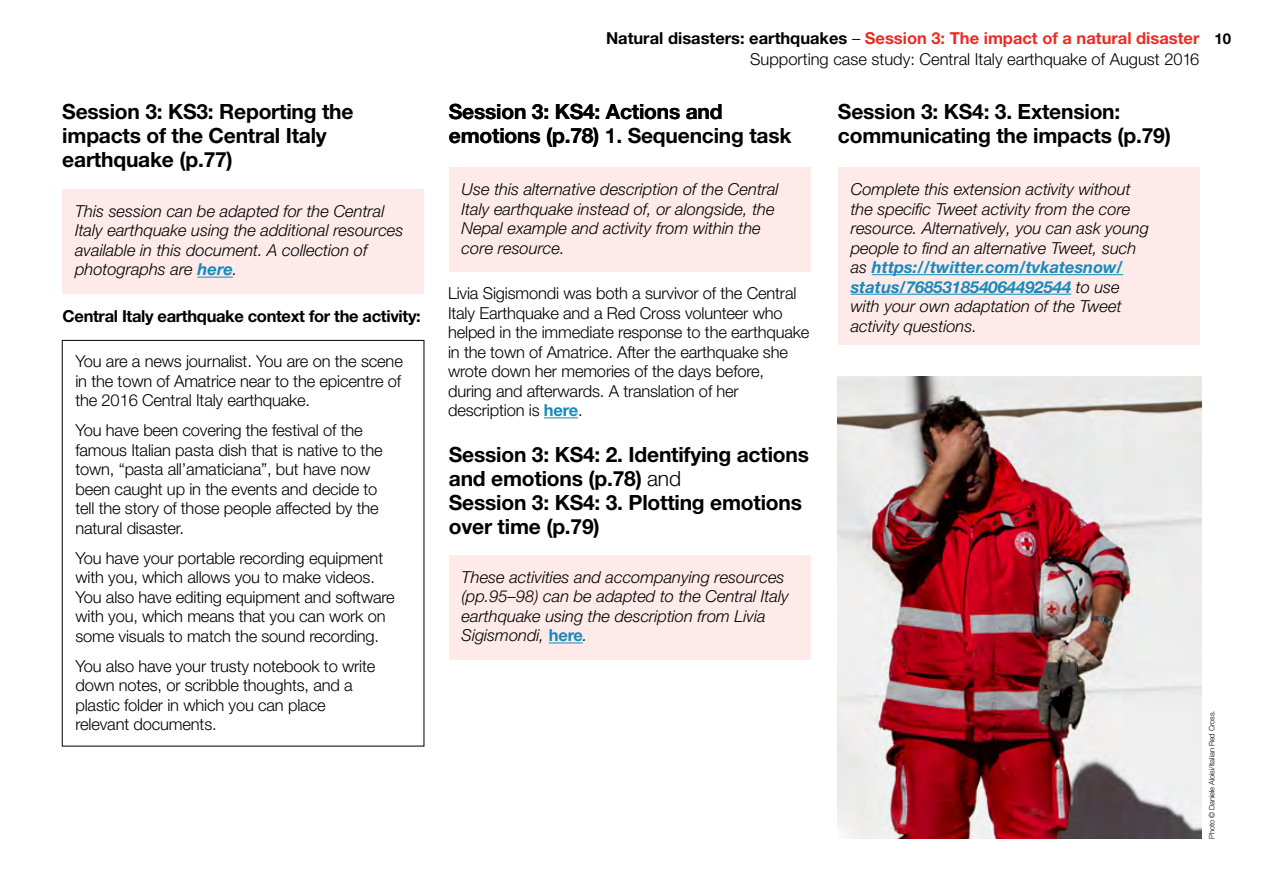
<style>
.page{position:relative;width:1263px;height:893px;background:#fff}
.page>*{position:absolute;margin:0;border:0;box-sizing:border-box;transform-origin:0 0}
.t1{font:700 21px/24px "Helvetica Neue LT Pro";letter-spacing:-.01em;color:#000}
.t2{font:300 16.5px/19.5px "Helvetica Neue LT Pro";letter-spacing:-.01em;color:#000}
.t3{font:italic 300 16.5px/19.5px "Helvetica Neue LT Pro";color:#000}
.t4{font:700 16.5px "Helvetica Neue LT Pro";letter-spacing:-.02em;color:#000}
.t5{font:700 15px "Helvetica Neue LT Pro";color:#000}
.t6{font:300 7.5px "Helvetica Neue LT Pro";letter-spacing:-.01em;color:#000}
.s1{font-weight:700;color:#158aba}
.s2{font-weight:700}
.s3{font-weight:700;color:#ee2a24}
.s4{font-weight:300}
.s5{font-weight:700;font-style:normal;color:#158aba}
</style>
<div class="page">
<div style="left:62px;top:189px;width:362px;height:104px;background:#fdeae9"></div>
<hr style="left:197px;top:277px;width:36px;height:1px;background:#158aba">
<div style="left:449px;top:167px;width:361px;height:104px;background:#fdeae9"></div>
<hr style="left:544px;top:417px;width:34px;height:1px;background:#158aba">
<div style="left:449px;top:555px;width:361px;height:104px;background:#fdeae9"></div>
<hr style="left:549px;top:642px;width:34px;height:1px;background:#158aba">
<div style="left:838px;top:167px;width:361px;height:178px;background:#fdeae9"></div>
<hr style="left:872px;top:274px;width:251px;height:1px;background:#158aba">
<hr style="left:851px;top:294px;width:220px;height:1px;background:#158aba">
<img style="left:837px;top:376px;width:364px;height:463px">
<p class="t1" style="left:62px;top:99px;width:293px">Session 3: KS3: Reporting the impacts of the Central Italy earthquake (p.77)</p>
<p class="t3" style="left:75px;top:201px;width:330px">This session can be adapted for the Central Italy earthquake using the additional resources available in this document. A collection of photographs are <span class="s1">here</span>.</p>
<p class="t4" style="left:63px;top:306px;width:360px">Central Italy earthquake context for the activity:</p>
<p class="t2" style="left:75px;top:351px;width:329px;text-align:justify">You are a news journalist. You are on the scene in the town of Amatrice near to the epicentre of the 2016 Central Italy earthquake.</p>
<p class="t2" style="left:75px;top:420px;width:309px">You have been covering the festival of the famous Italian pasta dish that is native to the town, “pasta all’amaticiana”, but have now been caught up in the events and decide to tell the story of those people affected by the natural disaster.</p>
<p class="t2" style="left:75px;top:548px;width:321px">You have your portable recording equipment with you, which allows you to make videos.<br>You also have editing equipment and software with you, which means that you can work on some visuals to match the sound recording.</p>
<p class="t2" style="left:75px;top:656px;width:301px">You also have your trusty notebook to write down notes, or scribble thoughts, and a plastic folder in which you can place relevant documents.</p>
<p class="t2" style="left:606px;top:27px;width:595px;line-height:21px;text-align:right"><span class="s2">Natural disasters: earthquakes</span> – <span class="s3">Session 3: The impact of a natural disaster<br></span>Supporting case study: Central Italy earthquake of August 2016</p>
<p class="t1" style="left:449px;top:99px;width:344px">Session 3: KS4: Actions and emotions (p.78) 1. Sequencing task</p>
<p class="t3" style="left:462px;top:179px;width:319px">Use this alternative description of the Central Italy earthquake instead of, or alongside, the Nepal example and activity from within the core resource.</p>
<p class="t2" style="left:448px;top:283px;width:363px">Livia Sigismondi was both a survivor of the Central Italy Earthquake and a Red Cross volunteer who helped in the immediate response to the earthquake in the town of Amatrice. After the earthquake she wrote down her memories of the days before, during and afterwards. A translation of her description is <span class="s1">here</span>.</p>
<p class="t1" style="left:449px;top:442px;width:362px">Session 3: KS4: 2. Identifying actions and emotions (p.78) <span class="s4">and<br></span>Session 3: KS4: 3. Plotting emotions over time (p.79)</p>
<p class="t3" style="left:462px;top:567px;width:329px">These activities and accompanying resources (pp.95–98) can be adapted to the Central Italy earthquake using the description from Livia Sigismondi, <span class="s5">here</span>.</p>
<p class="t1" style="left:838px;top:99px;width:334px">Session 3: KS4: 3. Extension: communicating the impacts (p.79)</p>
<p class="t3" style="left:851px;top:179px;width:300px">Complete this extension activity without the specific Tweet activity from the core resource. Alternatively, you can ask young people to find an alternative Tweet, such as <span class="s1">https://twitter.com/tvkatesnow/ status/768531854064492544</span> to use with your own adaptation of the Tweet activity questions.</p>
<p class="t5" style="left:1214px;top:29px;width:18px">10</p>
<p class="t6" style="left:1207px;top:839px;width:130px;rotate:-90deg">Photo © Daniele Aloisi/Italian Red Cross.</p>
</div>
